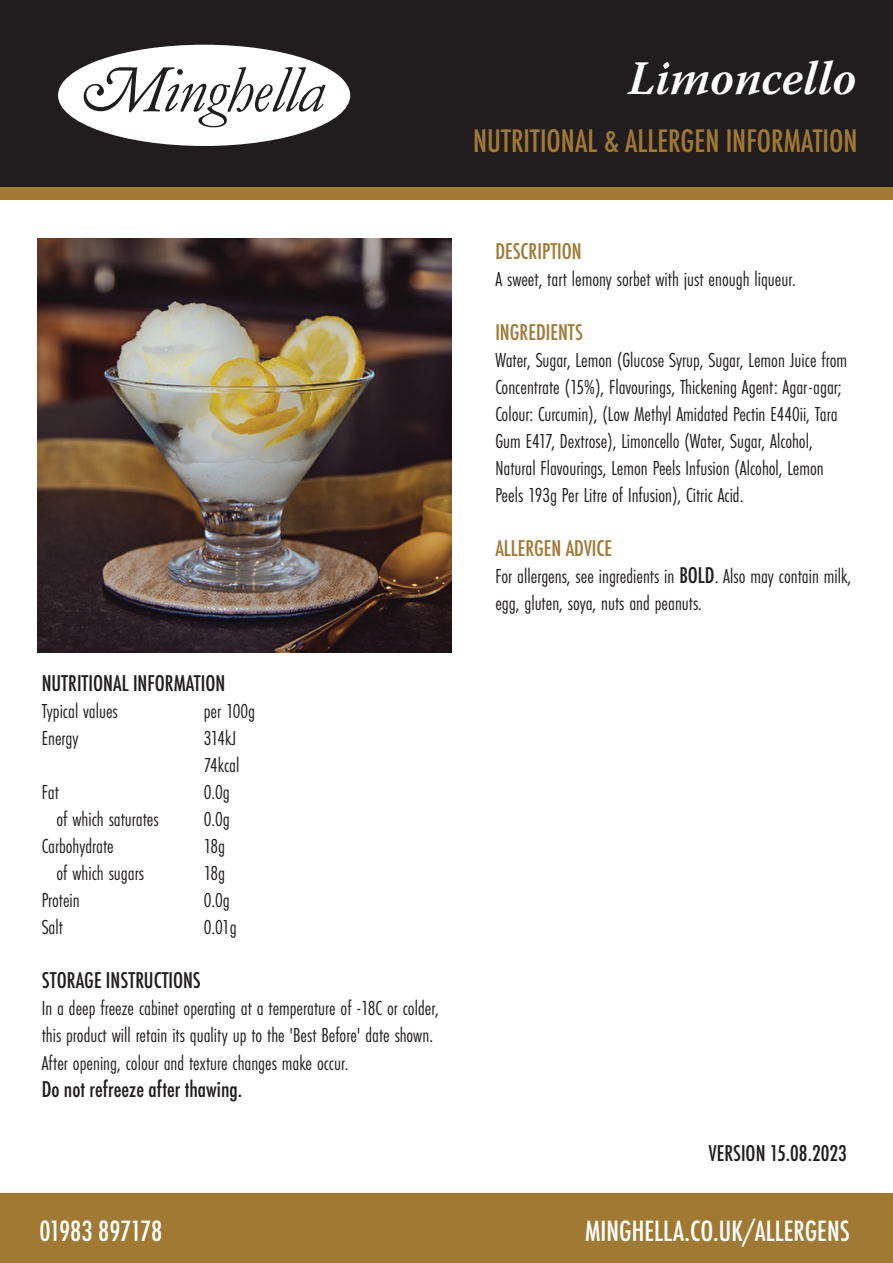
<style>
.page{position:relative;width:893px;height:1263px;background:#fff}
.page>*{position:absolute;margin:0;border:0;box-sizing:border-box;transform-origin:0 0}
.t1{font:italic 600 48px "Warnock Pro";color:#fff}
.t2{font:500 condensed 30px "Futura";color:#a07933}
.t3{font:500 condensed 27px "Futura";color:#fff}
.t4{font:500 condensed 27px "Futura";letter-spacing:-.02em;color:#fff}
.t5{font:21px/27px "Futura PT Cond";color:#211d1e}
.t6{font:500 condensed 21px "Futura";color:#211d1e}
.t7{font:500 condensed 21px "Futura";color:#a07933}
.s1{font-family:"Futura";font-weight:500;font-stretch:condensed}
</style>
<div class="page">
<img style="left:38px;top:238px;width:413px;height:414px">
<div style="left:0;top:0;width:893px;height:193px;background:#211d1e"></div>
<div style="left:0;top:1193px;width:893px;height:70px;background:#a07933"></div>
<div style="left:58px;top:45px;width:292px;height:101px;background:#fff;border-radius:50%"></div>
<svg style="left:82px;top:67px;width:243px;height:60px"></svg>
<div style="left:0;top:187px;width:893px;height:13px;background:#a07933"></div>
<h1 class="t1" style="left:628px;top:50px;width:230px">Limoncello</h1>
<h2 class="t2" style="left:473px;top:122px;width:386px">NUTRITIONAL &amp; ALLERGEN INFORMATION</h2>
<p class="t6" style="left:42px;top:670px;width:185px">NUTRITIONAL INFORMATION</p>
<p class="t5" style="left:42px;top:698px;width:78px">Typical values</p>
<p class="t5" style="left:204px;top:698px;width:53px">per 100g</p>
<p class="t5" style="left:42px;top:725px;width:38px">Energy</p>
<p class="t5" style="left:204px;top:725px;width:37px">314kJ<br>74kcal</p>
<p class="t5" style="left:42px;top:779px;width:19px">Fat</p>
<p class="t5" style="left:204px;top:779px;width:28px">0.0g</p>
<p class="t5" style="left:56px;top:806px;width:104px">of which saturates</p>
<p class="t5" style="left:204px;top:806px;width:28px">0.0g</p>
<p class="t5" style="left:42px;top:833px;width:74px">Carbohydrate</p>
<p class="t5" style="left:204px;top:833px;width:23px">18g</p>
<p class="t5" style="left:56px;top:860px;width:89px">of which sugars</p>
<p class="t5" style="left:204px;top:860px;width:23px">18g</p>
<p class="t5" style="left:42px;top:887px;width:40px">Protein</p>
<p class="t5" style="left:204px;top:887px;width:28px">0.0g</p>
<p class="t5" style="left:42px;top:914px;width:23px">Salt</p>
<p class="t5" style="left:204px;top:914px;width:35px">0.01g</p>
<p class="t6" style="left:42px;top:967px;width:161px">STORAGE INSTRUCTIONS</p>
<p class="t5" style="left:42px;top:995px;width:399px">In a deep freeze cabinet operating at a temperature of -18C or colder, this product will retain its quality up to the 'Best Before' date shown.<br>After opening, colour and texture changes make occur.</p>
<p class="t6" style="left:42px;top:1075px;width:202px">Do not refreeze after thawing.</p>
<p class="t7" style="left:495px;top:238px;width:88px">DESCRIPTION</p>
<p class="t5" style="left:495px;top:266px;width:302px">A sweet, tart lemony sorbet with just enough liqueur.</p>
<p class="t7" style="left:495px;top:319px;width:89px">INGREDIENTS</p>
<p class="t5" style="left:495px;top:347px;width:353px">Water, Sugar, Lemon (Glucose Syrup, Sugar, Lemon Juice from Concentrate (15%), Flavourings, Thickening Agent: Agar-agar; Colour: Curcumin), (Low Methyl Amidated Pectin E440ii, Tara Gum E417, Dextrose), Limoncello (Water, Sugar, Alcohol, Natural Flavourings, Lemon Peels Infusion (Alcohol, Lemon Peels 193g Per Litre of Infusion), Citric Acid.</p>
<p class="t7" style="left:495px;top:535px;width:118px">ALLERGEN ADVICE</p>
<p class="t5" style="left:495px;top:563px;width:357px">For allergens, see ingredients in <span class="s1">BOLD</span>. Also may contain milk, egg, gluten, soya, nuts and peanuts.</p>
<p class="t6" style="left:709px;top:1140px;width:139px">VERSION 15.08.2023</p>
<p class="t4" style="left:40px;top:1214px;width:124px">01983 897178</p>
<p class="t3" style="left:585px;top:1214px;width:266px">MINGHELLA.CO.UK/ALLERGENS</p>
</div>
